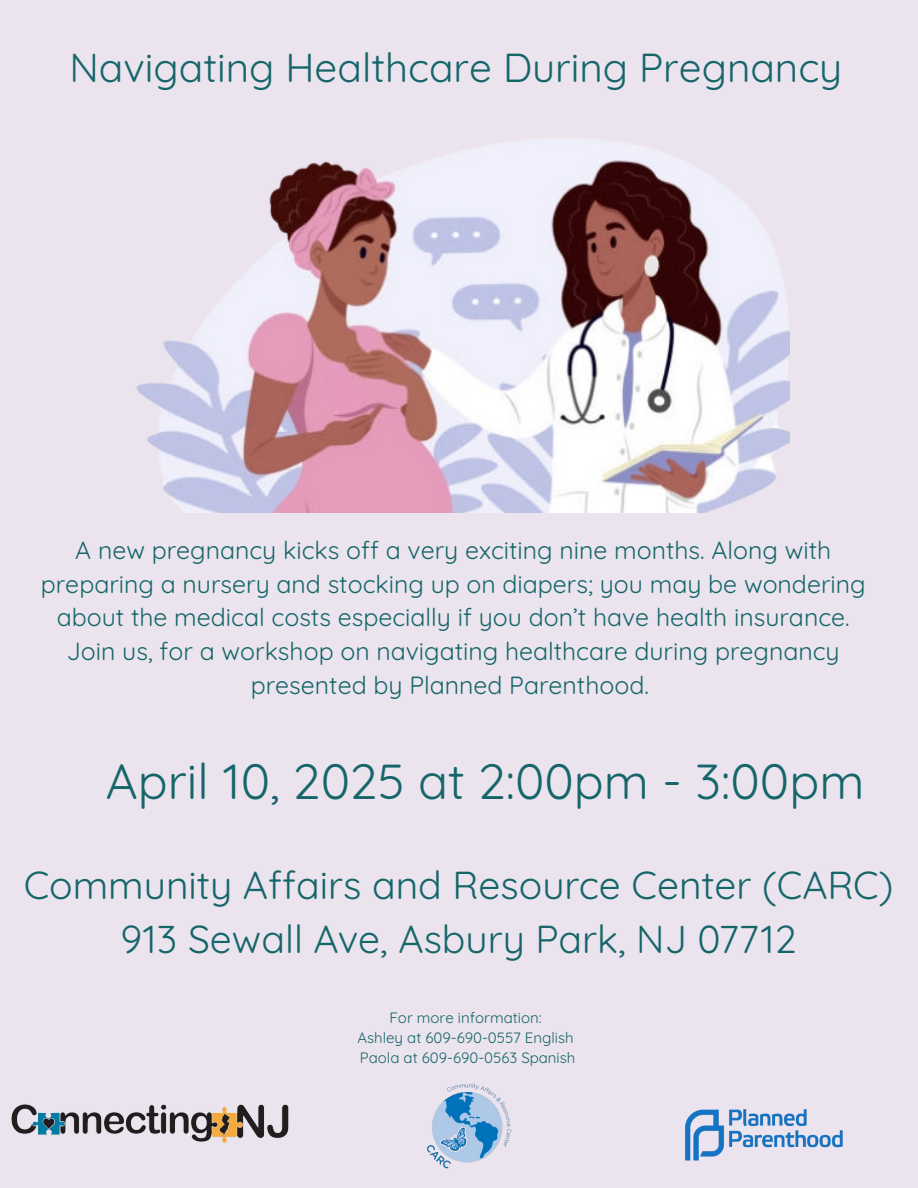
<style>
.page{position:relative;width:918px;height:1188px;background:#ebe3ee}
.page>*{position:absolute;margin:0;border:0;box-sizing:border-box;transform-origin:0 0}
.t1{font:49.5px "Quicksand";color:#156669}
.t2{font:40.5px "Quicksand";color:#156669}
.t3{font:39px/54px "Quicksand";color:#156669;text-align:center}
.t4{font:24.75px/33.9px "Quicksand";color:#156669;text-align:center}
.t5{font:15px "Quicksand";color:#156669}
</style>
<div class="page">
<img style="left:685px;top:1109px;width:158px;height:52px">
<img style="left:11px;top:1104px;width:278px;height:39px">
<img style="left:136px;top:139px;width:653px;height:373px">
<img style="left:427px;top:1083px;width:85px;height:86px">
<h2 class="t2" style="left:70px;top:42px;width:774px">Navigating Healthcare During Pregnancy</h2>
<p class="t4" style="left:41px;top:532px;width:826px">A new pregnancy kicks off a very exciting nine months. Along with preparing a nursery and stocking up on diapers; you may be wondering about the medical costs especially if you don’t have health insurance.<br>Join us, for a workshop on navigating healthcare during pregnancy presented by Planned Parenthood.</p>
<h3 class="t1" style="left:106px;top:749px;width:760px">April 10, 2025 at 2:00pm - 3:00pm</h3>
<p class="t3" style="left:24px;top:857px;width:871px">Community Affairs and Resource Center (CARC)<br>913 Sewall Ave, Asbury Park, NJ 07712</p>
<h1 class="t5" style="left:390px;top:1008px;width:154px">For more information:</h1>
<h2 class="t5" style="left:357px;top:1028px;width:218px">Ashley at 609-690-0557 English</h2>
<p class="t5" style="left:360px;top:1048px;width:217px">Paola at 609-690-0563 Spanish</p>
</div>
